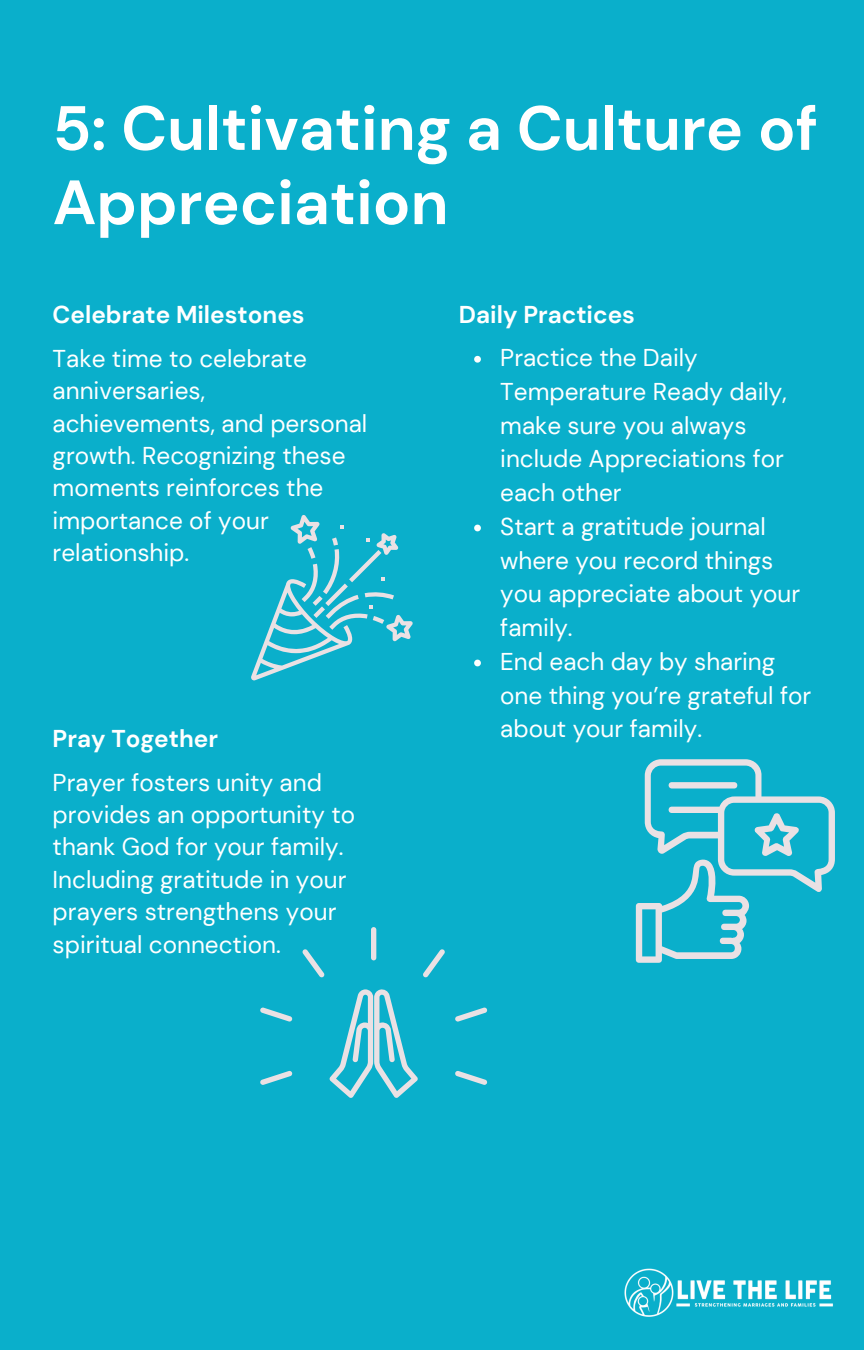
<style>
.page{position:relative;width:864px;height:1350px;background:#0aafcb}
.page>*{position:absolute;margin:0;border:0;box-sizing:border-box;transform-origin:0 0}
.t1{font:700 62.32px/74.2px "DM Sans";color:#fff}
.t2{font:24.3px/32.4px "DM Sans";color:#fff}
.t3{font:700 24.3px "DM Sans";color:#fff}
</style>
<div class="page">
<svg style="left:329px;top:989px;width:89px;height:109px"></svg>
<div style="left:371px;top:927px;width:5px;height:33px;background:#eae1e4;border-radius:3px"></div>
<svg style="left:302px;top:949px;width:23px;height:28px"></svg>
<svg style="left:260px;top:1007px;width:33px;height:15px"></svg>
<svg style="left:260px;top:1071px;width:33px;height:14px"></svg>
<svg style="left:455px;top:1071px;width:32px;height:14px"></svg>
<svg style="left:455px;top:1007px;width:32px;height:15px"></svg>
<svg style="left:423px;top:949px;width:22px;height:28px"></svg>
<svg style="left:251px;top:515px;width:162px;height:165px"></svg>
<svg style="left:636px;top:759px;width:199px;height:204px"></svg>
<svg style="left:474px;top:356px;width:7px;height:7px"></svg>
<svg style="left:474px;top:525px;width:7px;height:6px"></svg>
<svg style="left:474px;top:660px;width:7px;height:6px"></svg>
<img style="left:624px;top:1268px;width:209px;height:49px">
<h2 class="t1" style="left:53px;top:91px;width:767px">5: Cultivating a Culture of<br>Appreciation</h2>
<p class="t3" style="left:53px;top:299px;width:254px">Celebrate Milestones</p>
<p class="t2" style="left:53px;top:342px;width:316px">Take time to celebrate anniversaries, achievements, and personal growth. Recognizing these moments reinforces the importance of your relationship.</p>
<p class="t3" style="left:53px;top:723px;width:167px">Pray Together</p>
<p class="t2" style="left:53px;top:766px;width:304px">Prayer fosters unity and provides an opportunity to thank God for your family.<br>Including gratitude in your prayers strengthens your spiritual connection.</p>
<h1 class="t3" style="left:459px;top:299px;width:178px">Daily Practices</h1>
<h2 class="t2" style="left:500px;top:341px;width:288px;line-height:33.8px">Practice the Daily<br>Temperature Ready daily, make sure you always include Appreciations for each other</h2>
<p class="t2" style="left:500px;top:510px;width:301px;line-height:33.8px">Start a gratitude journal where you record things you appreciate about your family.</p>
<h2 class="t2" style="left:500px;top:645px;width:313px;line-height:33.8px">End each day by sharing one thing you’re grateful for about your family.</h2>
</div>
